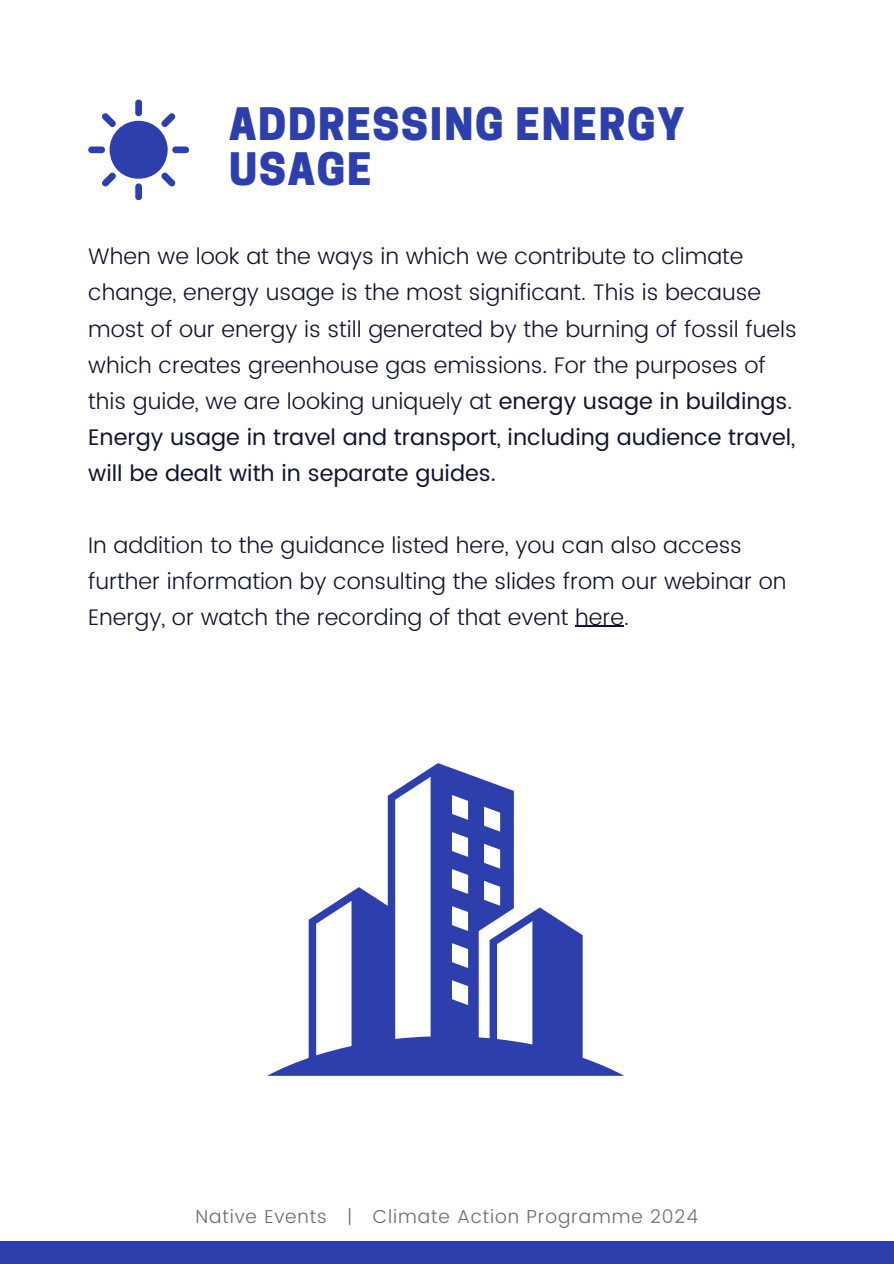
<style>
.page{position:relative;width:894px;height:1264px;background:#fff}
.page>*{position:absolute;margin:0;border:0;box-sizing:border-box;transform-origin:0 0}
.t1{font:800 42px/45px "Cooper Hewitt";letter-spacing:.04em;color:#2c3fad}
.t2{font:300 22.5px/36px "Poppins";color:#101430}
.t3{font:300 18.75px "Poppins";letter-spacing:.045em;color:#6b6b6b}
.s1{font-weight:400}
</style>
<div class="page">
<div style="left:0;top:1241px;width:893px;height:22px;background:#2c3fad"></div>
<div style="left:88px;top:146px;width:17px;height:7px;background:#2c3fad;border-radius:3px"></div>
<div style="left:135px;top:183px;width:7px;height:17px;background:#2c3fad;border-radius:3px"></div>
<svg style="left:100px;top:99px;width:89px;height:89px"></svg>
<svg style="left:269px;top:763px;width:354px;height:312px"></svg>
<hr style="left:575px;top:625px;width:49px;height:2px;background:#101430">
<h2 class="t1" style="left:229px;top:107px;width:456px">ADDRESSING ENERGY<br>USAGE</h2>
<h1 class="t2" style="left:88px;top:239px;width:710px">When we look at the ways in which we contribute to climate change, energy usage is the most significant. This is because most of our energy is still generated by the burning of fossil fuels which creates greenhouse gas emissions. For the purposes of this guide, we are looking uniquely at <span class="s1">energy usage in buildings</span>.<br><span class="s1">Energy usage in travel and transport, including audience travel, will be dealt with in separate guides.</span></h1>
<h2 class="t2" style="left:88px;top:527px;width:699px">In addition to the guidance listed here, you can also access further information by consulting the slides from our webinar on<br>Energy, or watch the recording of that event here.</h2>
<p class="t3" style="left:195px;top:1205px;width:503px">Native Events | Climate Action Programme 2024</p>
</div>
